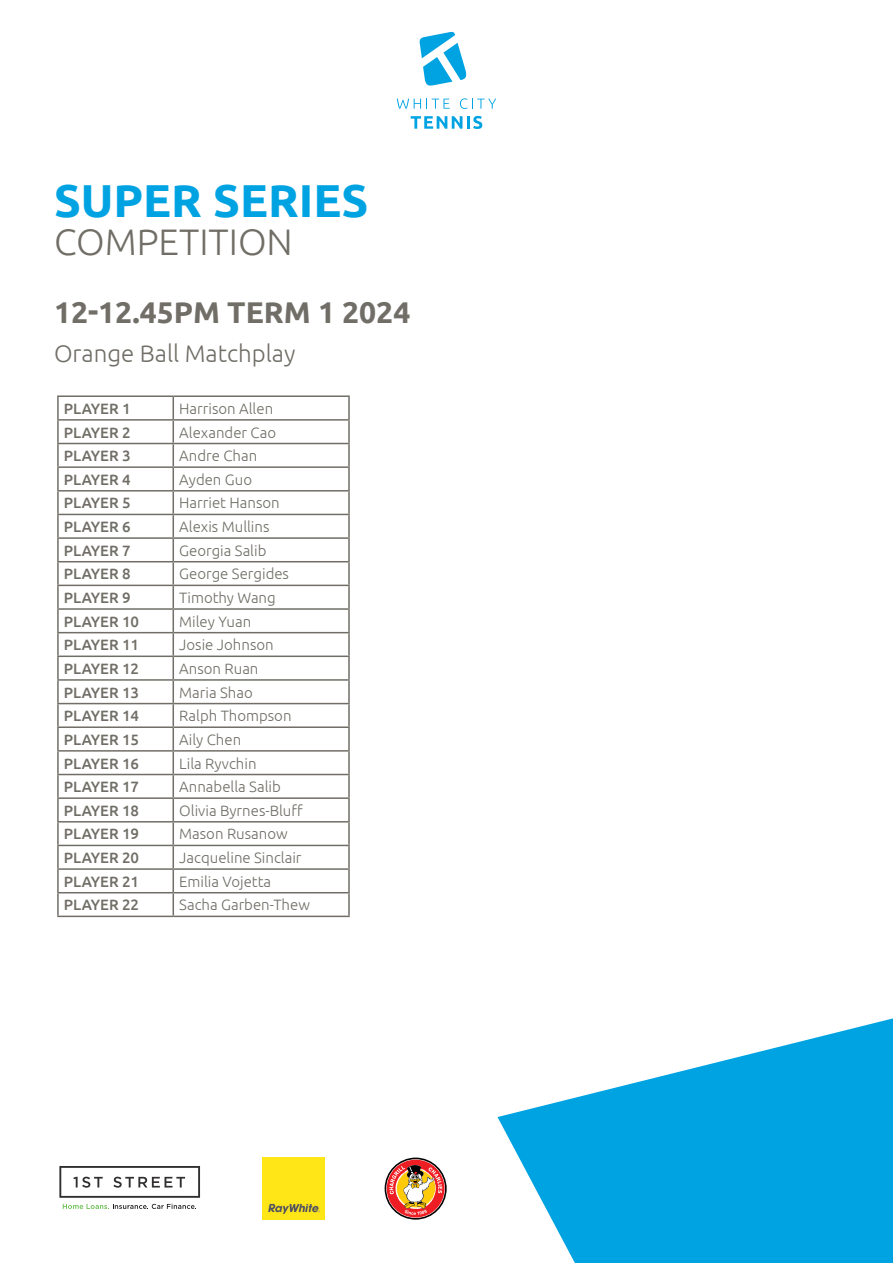
<style>
.page{position:relative;width:893px;height:1263px;background:#fff}
.page>*{position:absolute;margin:0;border:0;box-sizing:border-box;transform-origin:0 0}
.t1{font:700 46.2px "Ubuntu";color:#00a3e2}
.t2{font:300 36.9px "Ubuntu";color:#706e66}
.t3{font:700 30px "Ubuntu";color:#706e66}
.t4{font:300 24px "Ubuntu";color:#706e66}
.t5{font:300 15px "Ubuntu";color:#706e66}
.t6{font:500 15px "Ubuntu";color:#706e66}
</style>
<div class="page">
<svg style="left:497px;top:1018px;width:396px;height:245px;fill:#00a3e2"></svg>
<svg style="left:385px;top:1157px;width:62px;height:62px"></svg>
<svg style="left:386px;top:1159px;width:59px;height:59px"></svg>
<div style="left:387px;top:1160px;width:58px;height:57px;background:#ee1d23;border-radius:50%"></div>
<svg style="left:389px;top:1165px;width:53px;height:50px"></svg>
<img style="left:262px;top:1157px;width:62px;height:62px">
<svg style="left:59px;top:1166px;width:141px;height:32px"></svg>
<svg style="left:63px;top:1204px;width:133px;height:5px"></svg>
<svg style="left:411px;top:116px;width:71px;height:13px"></svg>
<svg style="left:397px;top:99px;width:53px;height:10px"></svg>
<svg style="left:460px;top:98px;width:36px;height:11px"></svg>
<svg style="left:419px;top:31px;width:48px;height:55px"></svg>
<hr style="left:57px;top:395px;width:116px;height:2px;background:#706e66">
<hr style="left:57px;top:397px;width:2px;height:22px;background:#706e66">
<hr style="left:173px;top:395px;width:177px;height:2px;background:#706e66">
<hr style="left:348px;top:397px;width:2px;height:22px;background:#706e66">
<hr style="left:57px;top:419px;width:116px;height:2px;background:#706e66">
<hr style="left:57px;top:421px;width:2px;height:22px;background:#706e66">
<hr style="left:173px;top:419px;width:177px;height:2px;background:#706e66">
<hr style="left:348px;top:421px;width:2px;height:22px;background:#706e66">
<hr style="left:57px;top:443px;width:116px;height:1px;background:#706e66">
<hr style="left:57px;top:444px;width:2px;height:22px;background:#706e66">
<hr style="left:173px;top:443px;width:177px;height:1px;background:#706e66">
<hr style="left:348px;top:444px;width:2px;height:22px;background:#706e66">
<hr style="left:57px;top:466px;width:116px;height:2px;background:#706e66">
<hr style="left:57px;top:468px;width:2px;height:22px;background:#706e66">
<hr style="left:173px;top:466px;width:177px;height:2px;background:#706e66">
<hr style="left:348px;top:468px;width:2px;height:22px;background:#706e66">
<hr style="left:57px;top:490px;width:116px;height:1px;background:#706e66">
<hr style="left:57px;top:491px;width:2px;height:23px;background:#706e66">
<hr style="left:173px;top:490px;width:177px;height:1px;background:#706e66">
<hr style="left:348px;top:491px;width:2px;height:23px;background:#706e66">
<hr style="left:57px;top:514px;width:116px;height:1px;background:#706e66">
<hr style="left:57px;top:515px;width:2px;height:22px;background:#706e66">
<hr style="left:173px;top:514px;width:177px;height:1px;background:#706e66">
<hr style="left:348px;top:515px;width:2px;height:22px;background:#706e66">
<hr style="left:57px;top:537px;width:116px;height:2px;background:#706e66">
<hr style="left:57px;top:539px;width:2px;height:22px;background:#706e66">
<hr style="left:173px;top:537px;width:177px;height:2px;background:#706e66">
<hr style="left:348px;top:539px;width:2px;height:22px;background:#706e66">
<hr style="left:57px;top:561px;width:116px;height:1px;background:#706e66">
<hr style="left:57px;top:562px;width:2px;height:23px;background:#706e66">
<hr style="left:173px;top:561px;width:177px;height:1px;background:#706e66">
<hr style="left:348px;top:562px;width:2px;height:23px;background:#706e66">
<hr style="left:57px;top:585px;width:116px;height:1px;background:#706e66">
<hr style="left:57px;top:586px;width:2px;height:22px;background:#706e66">
<hr style="left:173px;top:585px;width:177px;height:1px;background:#706e66">
<hr style="left:348px;top:586px;width:2px;height:22px;background:#706e66">
<hr style="left:57px;top:608px;width:116px;height:2px;background:#706e66">
<hr style="left:57px;top:610px;width:2px;height:22px;background:#706e66">
<hr style="left:173px;top:608px;width:177px;height:2px;background:#706e66">
<hr style="left:348px;top:610px;width:2px;height:22px;background:#706e66">
<hr style="left:57px;top:632px;width:116px;height:1px;background:#706e66">
<hr style="left:57px;top:633px;width:2px;height:22px;background:#706e66">
<hr style="left:173px;top:632px;width:177px;height:1px;background:#706e66">
<hr style="left:348px;top:633px;width:2px;height:22px;background:#706e66">
<hr style="left:57px;top:655px;width:116px;height:2px;background:#706e66">
<hr style="left:57px;top:657px;width:2px;height:22px;background:#706e66">
<hr style="left:173px;top:655px;width:177px;height:2px;background:#706e66">
<hr style="left:348px;top:657px;width:2px;height:22px;background:#706e66">
<hr style="left:57px;top:679px;width:116px;height:2px;background:#706e66">
<hr style="left:57px;top:681px;width:2px;height:22px;background:#706e66">
<hr style="left:173px;top:679px;width:177px;height:2px;background:#706e66">
<hr style="left:348px;top:681px;width:2px;height:22px;background:#706e66">
<hr style="left:57px;top:703px;width:116px;height:1px;background:#706e66">
<hr style="left:57px;top:704px;width:2px;height:22px;background:#706e66">
<hr style="left:173px;top:703px;width:177px;height:1px;background:#706e66">
<hr style="left:348px;top:704px;width:2px;height:22px;background:#706e66">
<hr style="left:57px;top:726px;width:116px;height:2px;background:#706e66">
<hr style="left:57px;top:728px;width:2px;height:22px;background:#706e66">
<hr style="left:173px;top:726px;width:177px;height:2px;background:#706e66">
<hr style="left:348px;top:728px;width:2px;height:22px;background:#706e66">
<hr style="left:57px;top:750px;width:116px;height:2px;background:#706e66">
<hr style="left:57px;top:752px;width:2px;height:22px;background:#706e66">
<hr style="left:173px;top:750px;width:177px;height:2px;background:#706e66">
<hr style="left:348px;top:752px;width:2px;height:22px;background:#706e66">
<hr style="left:57px;top:774px;width:116px;height:1px;background:#706e66">
<hr style="left:57px;top:775px;width:2px;height:22px;background:#706e66">
<hr style="left:173px;top:774px;width:177px;height:1px;background:#706e66">
<hr style="left:348px;top:775px;width:2px;height:22px;background:#706e66">
<hr style="left:57px;top:797px;width:116px;height:2px;background:#706e66">
<hr style="left:57px;top:799px;width:2px;height:22px;background:#706e66">
<hr style="left:173px;top:797px;width:177px;height:2px;background:#706e66">
<hr style="left:348px;top:799px;width:2px;height:22px;background:#706e66">
<hr style="left:57px;top:821px;width:116px;height:1px;background:#706e66">
<hr style="left:57px;top:822px;width:2px;height:23px;background:#706e66">
<hr style="left:173px;top:821px;width:177px;height:1px;background:#706e66">
<hr style="left:348px;top:822px;width:2px;height:23px;background:#706e66">
<hr style="left:57px;top:845px;width:116px;height:1px;background:#706e66">
<hr style="left:57px;top:846px;width:2px;height:22px;background:#706e66">
<hr style="left:173px;top:845px;width:177px;height:1px;background:#706e66">
<hr style="left:348px;top:846px;width:2px;height:22px;background:#706e66">
<hr style="left:57px;top:868px;width:116px;height:2px;background:#706e66">
<hr style="left:57px;top:870px;width:2px;height:22px;background:#706e66">
<hr style="left:173px;top:868px;width:177px;height:2px;background:#706e66">
<hr style="left:348px;top:870px;width:2px;height:22px;background:#706e66">
<hr style="left:57px;top:892px;width:116px;height:1px;background:#706e66">
<hr style="left:57px;top:893px;width:2px;height:23px;background:#706e66">
<hr style="left:173px;top:892px;width:177px;height:1px;background:#706e66">
<svg style="left:173px;top:397px;width:1px;height:519px"></svg>
<hr style="left:348px;top:893px;width:2px;height:23px;background:#706e66">
<hr style="left:57px;top:916px;width:116px;height:1px;background:#706e66">
<hr style="left:173px;top:916px;width:177px;height:1px;background:#706e66">
<p class="t1" style="left:54px;top:173px;width:316px">SUPER SERIES</p>
<p class="t2" style="left:54px;top:220px;width:240px">COMPETITION</p>
<p class="t3" style="left:54px;top:294px;width:358px">12-12.45PM TERM 1 2024</p>
<p class="t4" style="left:54px;top:339px;width:243px">Orange Ball Matchplay</p>
<p class="t6" style="left:64px;top:399px;width:68px">PLAYER 1</p>
<p class="t5" style="left:179px;top:399px;width:95px">Harrison Allen</p>
<p class="t6" style="left:64px;top:423px;width:68px">PLAYER 2</p>
<p class="t5" style="left:179px;top:423px;width:98px">Alexander Cao</p>
<p class="t6" style="left:64px;top:446px;width:68px">PLAYER 3</p>
<p class="t5" style="left:179px;top:447px;width:79px">Andre Chan</p>
<p class="t6" style="left:64px;top:470px;width:68px">PLAYER 4</p>
<p class="t5" style="left:179px;top:470px;width:74px">Ayden Guo</p>
<p class="t6" style="left:64px;top:494px;width:68px">PLAYER 5</p>
<p class="t5" style="left:179px;top:494px;width:102px">Harriet Hanson</p>
<p class="t6" style="left:64px;top:517px;width:68px">PLAYER 6</p>
<p class="t5" style="left:179px;top:518px;width:92px">Alexis Mullins</p>
<p class="t6" style="left:64px;top:541px;width:68px">PLAYER 7</p>
<p class="t5" style="left:179px;top:541px;width:89px">Georgia Salib</p>
<p class="t6" style="left:64px;top:564px;width:68px">PLAYER 8</p>
<p class="t5" style="left:179px;top:565px;width:111px">George Sergides</p>
<p class="t6" style="left:64px;top:588px;width:68px">PLAYER 9</p>
<p class="t5" style="left:179px;top:589px;width:98px">Timothy Wang</p>
<p class="t6" style="left:64px;top:612px;width:77px">PLAYER 10</p>
<p class="t5" style="left:179px;top:612px;width:73px">Miley Yuan</p>
<p class="t6" style="left:64px;top:635px;width:77px">PLAYER 11</p>
<p class="t5" style="left:179px;top:636px;width:96px">Josie Johnson</p>
<p class="t6" style="left:64px;top:659px;width:77px">PLAYER 12</p>
<p class="t5" style="left:179px;top:659px;width:81px">Anson Ruan</p>
<p class="t6" style="left:64px;top:683px;width:77px">PLAYER 13</p>
<p class="t5" style="left:179px;top:683px;width:75px">Maria Shao</p>
<p class="t6" style="left:64px;top:706px;width:77px">PLAYER 14</p>
<p class="t5" style="left:179px;top:707px;width:114px">Ralph Thompson</p>
<p class="t6" style="left:64px;top:730px;width:77px">PLAYER 15</p>
<p class="t5" style="left:179px;top:730px;width:63px">Aily Chen</p>
<p class="t6" style="left:64px;top:754px;width:77px">PLAYER 16</p>
<p class="t5" style="left:179px;top:754px;width:79px">Lila Ryvchin</p>
<p class="t6" style="left:64px;top:777px;width:77px">PLAYER 17</p>
<p class="t5" style="left:179px;top:778px;width:103px">Annabella Salib</p>
<p class="t6" style="left:64px;top:801px;width:77px">PLAYER 18</p>
<p class="t5" style="left:179px;top:801px;width:125px">Olivia Byrnes-Bluff</p>
<p class="t6" style="left:64px;top:825px;width:77px">PLAYER 19</p>
<p class="t5" style="left:179px;top:825px;width:110px">Mason Rusanow</p>
<p class="t6" style="left:64px;top:848px;width:77px">PLAYER 20</p>
<p class="t5" style="left:179px;top:849px;width:124px">Jacqueline Sinclair</p>
<p class="t6" style="left:64px;top:872px;width:77px">PLAYER 21</p>
<p class="t5" style="left:179px;top:872px;width:93px">Emilia Vojetta</p>
<p class="t6" style="left:64px;top:895px;width:77px">PLAYER 22</p>
<p class="t5" style="left:179px;top:896px;width:132px">Sacha Garben-Thew</p>
</div>
